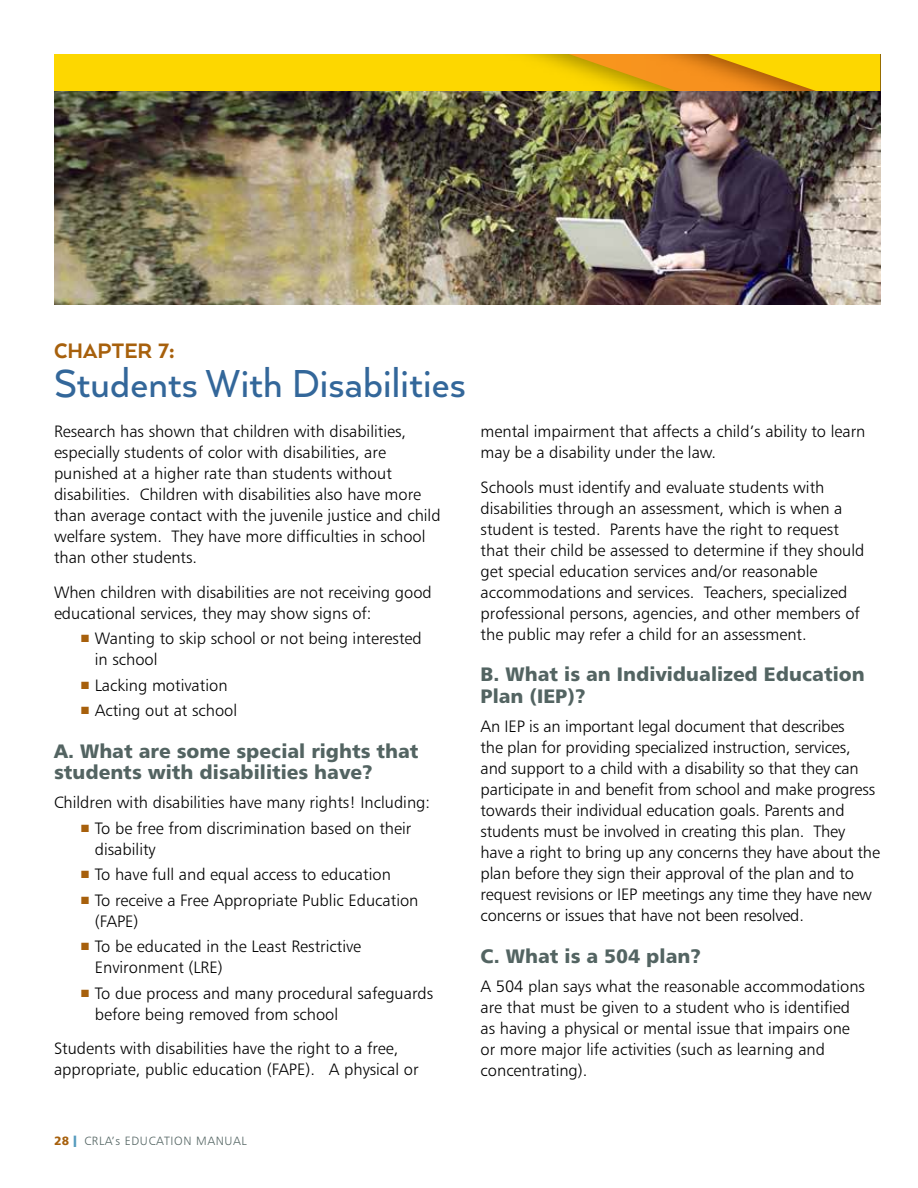
<style>
.page{position:relative;width:918px;height:1188px;background:#fff}
.page>*{position:absolute;margin:0;border:0;box-sizing:border-box;transform-origin:0 0}
.t1{font:500 45px "Arquitecta";letter-spacing:.005em;color:#33679a;scale:.95 1}
.t2{font:800 24.15px "Arquitecta";letter-spacing:.005em;color:#a7600c;scale:.95 1}
.t3{font:19.5px/21.8px "Humanist 777 BT Black B";color:#536462}
.t4{font:16.5px/21px "Humanist 777 BT Light B";color:#000}
.t5{font:12px "Humanist 777 BT Light B";letter-spacing:.05em;color:#536462}
.s1{font-size:24px}
.s2{font-size:27px}
.s3{color:#a7600c}
.s4{font-family:"Humanist 777 BT Black B";color:#a7600c}
.s5{color:#569bbe}
</style>
<div class="page">
<div style="left:54px;top:54px;width:826px;height:38px;background:#fdd700"></div>
<img style="left:344px;top:54px;width:225px;height:38px">
<svg style="left:569px;top:54px;width:311px;height:38px"></svg>
<img style="left:54px;top:92px;width:826px;height:213px">
<h2 class="t2" style="left:54px;top:336px;width:129px">CHAPTER <span class="s1">7</span><span class="s2">:</span></h2>
<h1 class="t1" style="left:54px;top:356px;width:435px">Students With Disabilities</h1>
<p class="t4" style="left:54px;top:421px;width:388px">Research has shown that children with disabilities, especially students of color with disabilities, are punished at a higher rate than students without disabilities. Children with disabilities also have more than average contact with the juvenile justice and child welfare system. They have more difficulties in school than other students.</p>
<p class="t4" style="left:54px;top:581px;width:379px">When children with disabilities are not receiving good educational services, they may show signs of:</p>
<p class="t4" style="left:95px;top:628px;width:329px;text-indent:-14px"><span class="s3">■</span> Wanting to skip school or not being interested in school</p>
<p class="t4" style="left:81px;top:674px;width:148px"><span class="s3">■</span> Lacking motivation</p>
<p class="t4" style="left:81px;top:700px;width:158px"><span class="s3">■</span> Acting out at school</p>
<p class="t3" style="left:54px;top:739px;width:366px">A. What are some special rights that students with disabilities have?</p>
<p class="t4" style="left:54px;top:792px;width:378px">Children with disabilities have many rights! Including:</p>
<p class="t4" style="left:95px;top:817px;width:318px;text-indent:-14px"><span class="s3">■</span> To be free from discrimination based on their disability</p>
<p class="t4" style="left:81px;top:864px;width:311px"><span class="s3">■</span> To have full and equal access to education</p>
<p class="t4" style="left:95px;top:889px;width:325px;text-indent:-14px"><span class="s3">■</span> To receive a Free Appropriate Public Education (FAPE)</p>
<p class="t4" style="left:95px;top:936px;width:268px;text-indent:-14px"><span class="s3">■</span> To be educated in the Least Restrictive<br>Environment (LRE)</p>
<p class="t4" style="left:95px;top:982px;width:340px;text-indent:-14px"><span class="s3">■</span> To due process and many procedural safeguards before being removed from school</p>
<p class="t4" style="left:54px;top:1038px;width:366px">Students with disabilities have the right to a free, appropriate, public education (FAPE). A physical or</p>
<p class="t4" style="left:481px;top:421px;width:386px">mental impairment that affects a child’s ability to learn may be a disability under the law.</p>
<p class="t4" style="left:481px;top:476px;width:385px">Schools must identify and evaluate students with disabilities through an assessment, which is when a student is tested. Parents have the right to request that their child be assessed to determine if they should get special education services and/or reasonable accommodations and services. Teachers, specialized professional persons, agencies, and other members of the public may refer a child for an assessment.</p>
<p class="t3" style="left:481px;top:663px;width:386px">B. What is an Individualized Education<br>Plan (IEP)?</p>
<p class="t4" style="left:481px;top:715px;width:401px">An IEP is an important legal document that describes<br>the plan for providing specialized instruction, services, and support to a child with a disability so that they can participate in and benefit from school and make progress towards their individual education goals. Parents and students must be involved in creating this plan. They have a right to bring up any concerns they have about the plan before they sign their approval of the plan and to request revisions or IEP meetings any time they have new concerns or issues that have not been resolved.</p>
<p class="t3" style="left:481px;top:945px;width:222px">C. What is a 504 plan?</p>
<p class="t4" style="left:481px;top:975px;width:386px">A 504 plan says what the reasonable accommodations are that must be given to a student who is identified as having a physical or mental issue that impairs one or more major life activities (such as learning and concentrating).</p>
<p class="t5" style="left:54px;top:1134px;width:194px"><span class="s4">28</span> <span class="s5">■</span> CRLA’s EDUCATION MANUAL</p>
</div>
